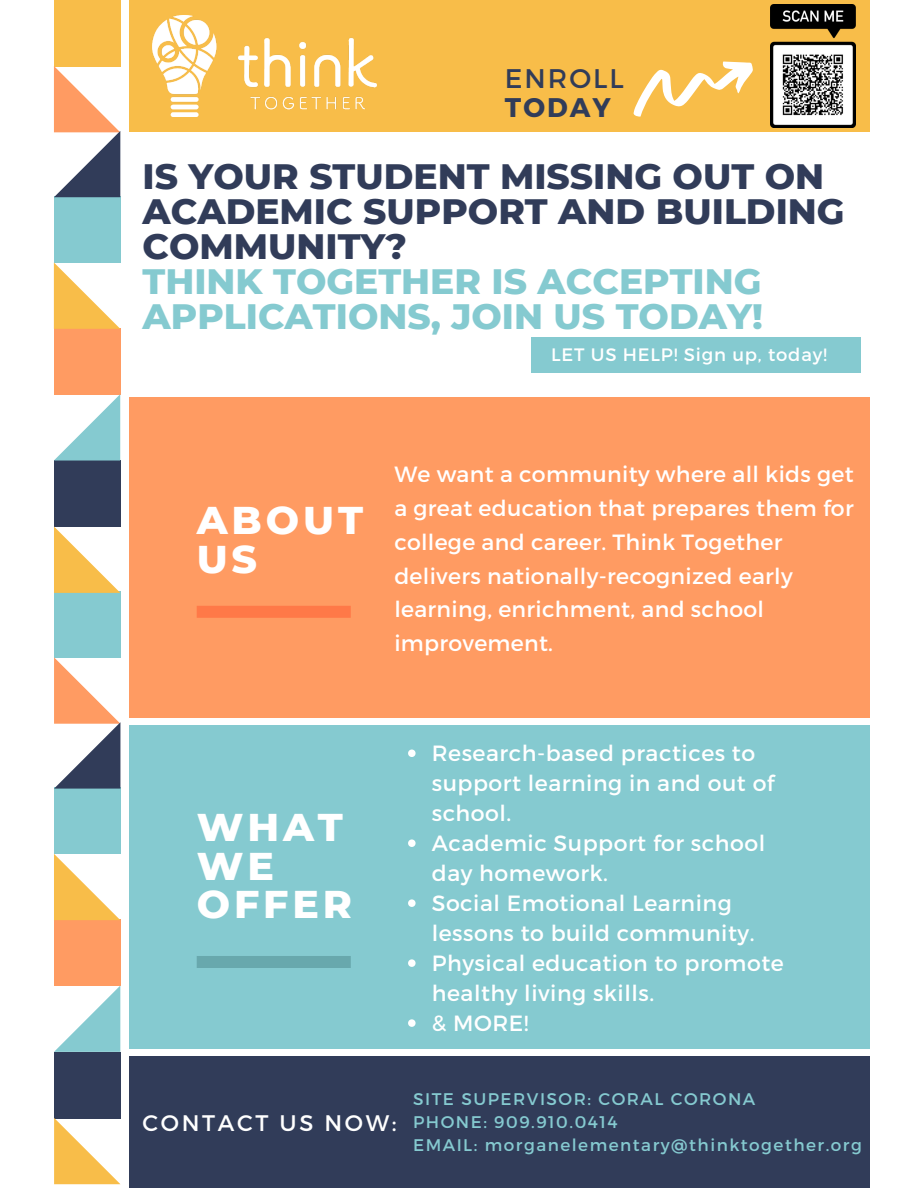
<style>
.page{position:relative;width:918px;height:1188px;background:#fff}
.page>*{position:absolute;margin:0;border:0;box-sizing:border-box;transform-origin:0 0}
.t1{font:800 39.45px/38.5px "Montserrat";letter-spacing:.1em;color:#fff}
.t2{font:800 36px/34.8px "Montserrat";color:#313c59}
.t3{font:800 36px/34.8px "Montserrat";color:#85cad0}
.t4{font:27px "Montserrat";letter-spacing:.075em;color:#313c59}
.t5{font:700 27px "Montserrat";letter-spacing:.075em;color:#313c59}
.t6{font:22.5px "Montserrat";letter-spacing:.115em;color:#fff}
.t7{font:22.05px/33.8px "Montserrat";letter-spacing:.025em;color:#fff}
.t8{font:18px "Montserrat";letter-spacing:.045em;color:#fff}
.t9{font:16.8px "Montserrat";letter-spacing:.09em;color:#85cad0}
</style>
<div class="page">
<div style="left:54px;top:0;width:66px;height:66px;background:#f8bd49"></div>
<div style="left:54px;top:591px;width:66px;height:67px;background:#85cad0"></div>
<div style="left:54px;top:196px;width:66px;height:67px;background:#85cad0"></div>
<div style="left:54px;top:788px;width:66px;height:66px;background:#85cad0"></div>
<div style="left:54px;top:461px;width:66px;height:66px;background:#313c59"></div>
<div style="left:54px;top:1052px;width:66px;height:66px;background:#313c59"></div>
<div style="left:54px;top:328px;width:66px;height:66px;background:#ff9b62"></div>
<div style="left:54px;top:919px;width:66px;height:67px;background:#ff9b62"></div>
<svg style="left:54px;top:66px;width:66px;height:131px"></svg>
<svg style="left:54px;top:657px;width:66px;height:132px"></svg>
<svg style="left:54px;top:394px;width:66px;height:67px"></svg>
<svg style="left:54px;top:986px;width:66px;height:66px"></svg>
<svg style="left:54px;top:262px;width:66px;height:67px"></svg>
<svg style="left:54px;top:854px;width:66px;height:66px"></svg>
<svg style="left:54px;top:527px;width:66px;height:66px"></svg>
<svg style="left:54px;top:1118px;width:66px;height:66px"></svg>
<div style="left:129px;top:1056px;width:741px;height:132px;background:#313c59"></div>
<div style="left:129px;top:725px;width:741px;height:324px;background:#85cad0"></div>
<div style="left:129px;top:397px;width:741px;height:321px;background:#ff9b62"></div>
<div style="left:129px;top:0;width:741px;height:132px;background:#f8bd49"></div>
<div style="left:197px;top:606px;width:154px;height:12px;background:#ff7948"></div>
<div style="left:197px;top:956px;width:154px;height:12px;background:#68a8ad"></div>
<img style="left:152px;top:15px;width:224px;height:101px">
<div style="left:531px;top:337px;width:329px;height:36px;background:#85cad0"></div>
<svg style="left:634px;top:62px;width:119px;height:55px"></svg>
<img style="left:770px;top:5px;width:86px;height:122px">
<svg style="left:408px;top:750px;width:8px;height:7px"></svg>
<svg style="left:408px;top:839px;width:8px;height:8px"></svg>
<svg style="left:408px;top:899px;width:8px;height:8px"></svg>
<svg style="left:408px;top:959px;width:8px;height:8px"></svg>
<svg style="left:408px;top:1019px;width:8px;height:8px"></svg>
<p class="t4" style="left:505px;top:61px;width:120px">ENROLL</p>
<p class="t5" style="left:505px;top:90px;width:107px">TODAY</p>
<p class="t2" style="left:143px;top:159px;width:704px">IS YOUR STUDENT MISSING OUT ON<br>ACADEMIC SUPPORT AND BUILDING<br>COMMUNITY?</p>
<p class="t3" style="left:143px;top:264px;width:622px">THINK TOGETHER IS ACCEPTING<br>APPLICATIONS, JOIN US TODAY!</p>
<p class="t8" style="left:551px;top:343px;width:277px">LET US HELP! Sign up, today!</p>
<p class="t1" style="left:197px;top:501px;width:168px">ABOUT</p>
<p class="t1" style="left:197px;top:539px;width:62px">US</p>
<p class="t7" style="left:394px;top:457px;width:461px">We want a community where all kids get a great education that prepares them for college and career. Think Together delivers nationally-recognized early learning, enrichment, and school improvement.</p>
<p class="t1" style="left:197px;top:808px;width:148px">WHAT</p>
<p class="t1" style="left:197px;top:846px;width:157px">WE<br>OFFER</p>
<p class="t7" style="left:432px;top:737px;width:344px;line-height:30px">Research-based practices to support learning in and out of school.</p>
<p class="t7" style="left:432px;top:827px;width:335px;line-height:30px">Academic Support for school day homework.</p>
<p class="t7" style="left:432px;top:887px;width:324px;line-height:30px">Social Emotional Learning lessons to build community.</p>
<p class="t7" style="left:432px;top:947px;width:354px;line-height:30px">Physical education to promote healthy living skills.</p>
<p class="t7" style="left:432px;top:1005px;width:98px">&amp; MORE!</p>
<p class="t6" style="left:143px;top:1108px;width:255px">CONTACT US NOW:</p>
<p class="t9" style="left:413px;top:1089px;width:344px">SITE SUPERVISOR: CORAL CORONA</p>
<p class="t9" style="left:413px;top:1111px;width:206px">PHONE: 909.910.0414</p>
<p class="t9" style="left:413px;top:1134px;width:450px">EMAIL: morganelementary@thinktogether.org</p>
</div>
